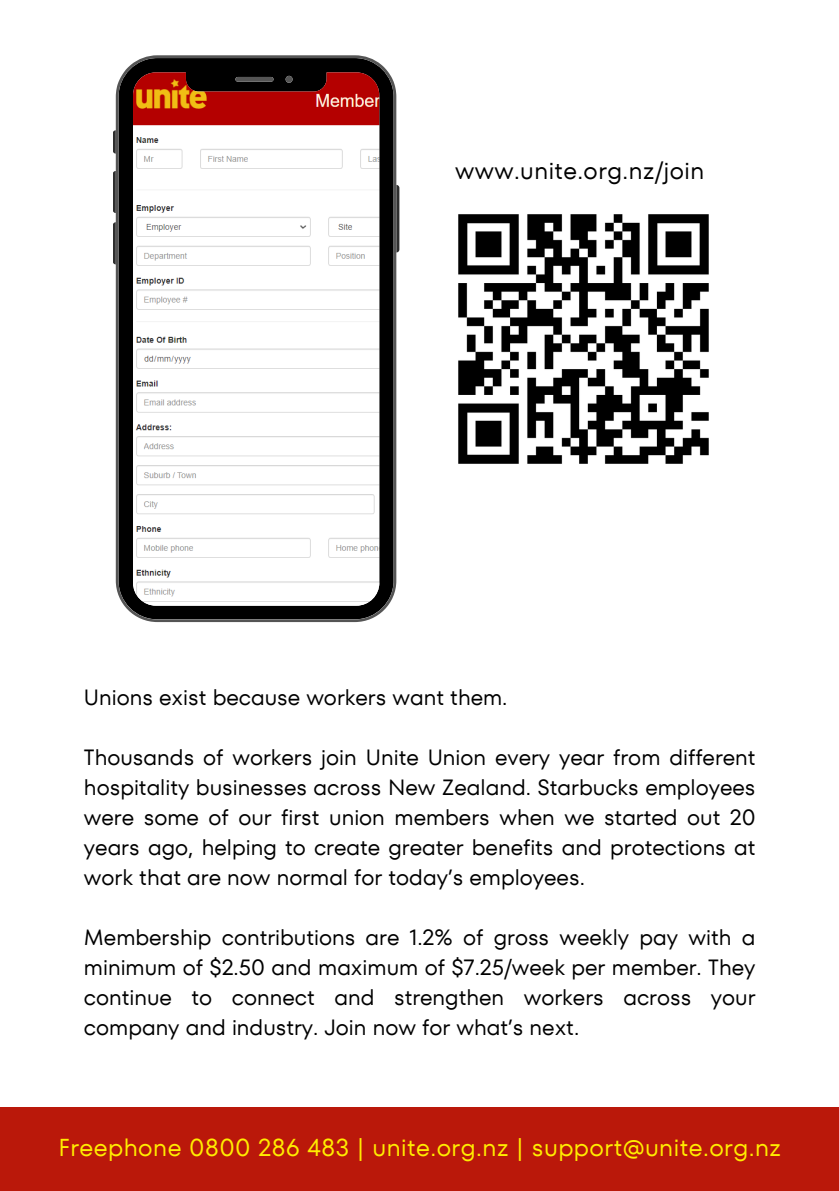
<style>
.page{position:relative;width:839px;height:1191px;background:#fff}
.page>*{position:absolute;margin:0;border:0;box-sizing:border-box;transform-origin:0 0}
.t1{font:24.4px "TT Fors";letter-spacing:.02em;color:#ffed00}
.t2{font:24px "TT Fors";letter-spacing:.02em;color:#000}
.t3{font:22px/30px "TT Fors";color:#000;text-align:justify}
</style>
<div class="page">
<svg style="left:113px;top:130px;width:3px;height:24px"></svg>
<svg style="left:113px;top:171px;width:3px;height:42px"></svg>
<svg style="left:113px;top:222px;width:3px;height:42px"></svg>
<svg style="left:396px;top:185px;width:3px;height:68px"></svg>
<svg style="left:116px;top:55px;width:280px;height:567px"></svg>
<div style="left:0;top:1107px;width:838px;height:84px;background:#ba180a"></div>
<img style="left:458px;top:214px;width:251px;height:250px">
<h1 class="t2" style="left:455px;top:154px;width:251px">www.unite.org.nz/join</h1>
<h1 class="t3" style="left:84px;top:683px;width:425px">Unions exist because workers want them.</h1>
<h1 class="t3" style="left:84px;top:743px;width:673px">Thousands of workers join Unite Union every year from different hospitality businesses across New Zealand. Starbucks employees were some of our first union members when we started out 20 years ago, helping to create greater benefits and protections at work that are now normal for today’s employees.</h1>
<h1 class="t3" style="left:84px;top:923px;width:673px">Membership contributions are 1.2% of gross weekly pay with a minimum of $2.50 and maximum of $7.25/week per member. They continue to connect and strengthen workers across your company and industry. Join now for what’s next.</h1>
<p class="t1" style="left:58px;top:1130px;width:724px">Freephone 0800 286 483 | unite.org.nz | support@unite.org.nz</p>
</div>
